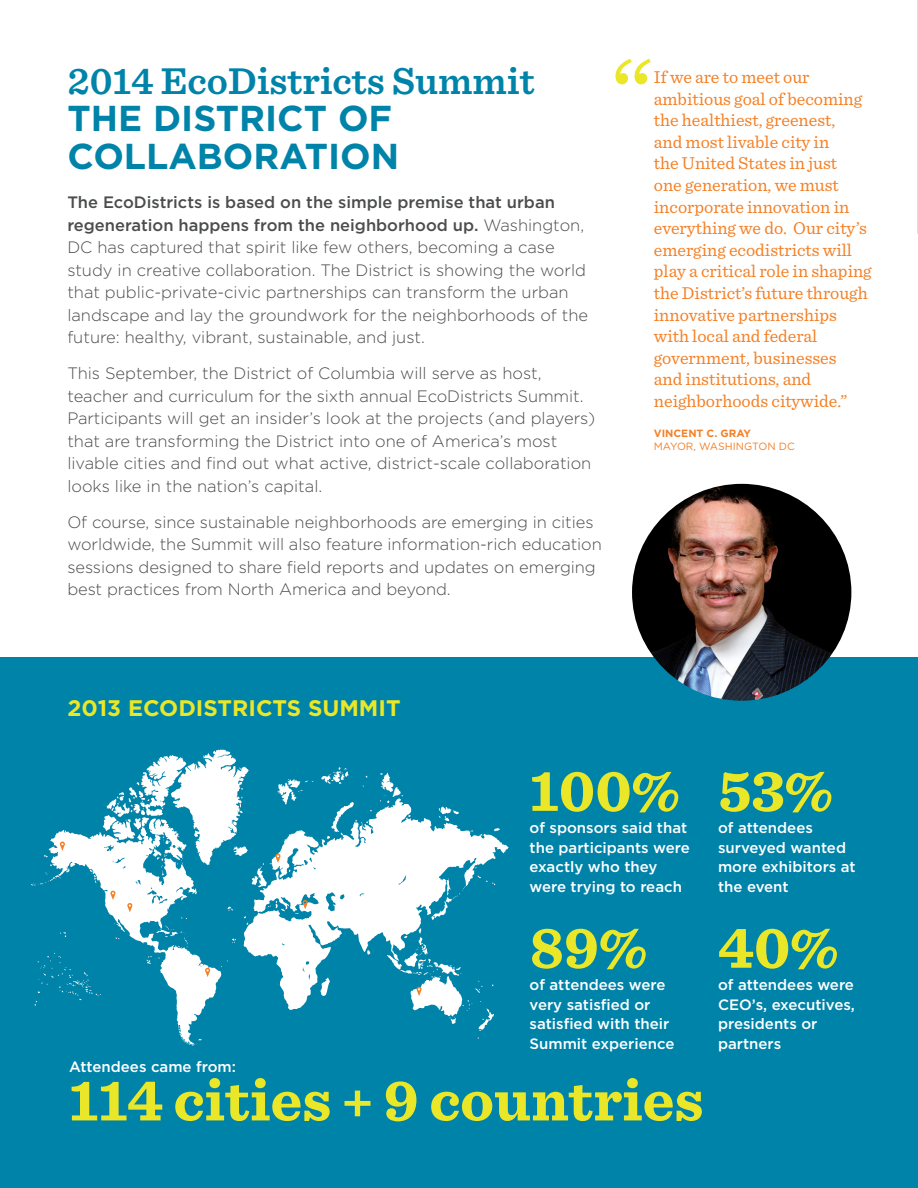
<style>
.page{position:relative;width:918px;height:1188px;background:#fff}
.page>*{position:absolute;margin:0;border:0;box-sizing:border-box;transform-origin:0 0}
.t1{font:108px "Sentinel";color:#e9e727}
.body_copy{font:700 60px "Sentinel";color:#e9e727}
.body_header{font:600 39px "Sentinel";color:#0083a9}
.body_header-2{font:700 36px/37.5px "Gotham";color:#0083a9}
.body_copy-2{font:700 22.5px "Gotham";color:#e9e727}
.t2{font:18px/21.6px "Sentinel";color:#f48026}
.body_copy-3{font:300 16.5px/22.5px "Gotham";color:#4b4c4d}
.body_copy-4{font:500 15px/19.5px "Gotham";color:#fff}
.t3{font:10.5px/13.5px "Gotham";color:#f48026}
.s1{font-weight:500}
.s2{font-weight:700}
</style>
<div class="page">
<svg style="left:917px;top:0;width:1px;height:234px"></svg>
<div style="left:0;top:657px;width:918px;height:531px;background:#0083a9"></div>
<svg style="left:31px;top:749px;width:478px;height:297px"></svg>
<svg style="left:110px;top:891px;width:6px;height:9px"></svg>
<svg style="left:127px;top:903px;width:5px;height:9px"></svg>
<svg style="left:275px;top:854px;width:6px;height:9px"></svg>
<svg style="left:303px;top:900px;width:5px;height:9px"></svg>
<svg style="left:417px;top:987px;width:5px;height:9px"></svg>
<svg style="left:205px;top:968px;width:5px;height:9px"></svg>
<svg style="left:60px;top:842px;width:5px;height:9px"></svg>
<img style="left:632px;top:484px;width:219px;height:217px">
<p class="body_header" style="left:68px;top:51px;width:469px">2014 EcoDistricts Summit</p>
<p class="body_header-2" style="left:68px;top:99px;width:333px">THE DISTRICT OF<br>COLLABORATION</p>
<p class="body_copy-3" style="left:67px;top:191px;width:522px"><span class="s1">The EcoDistricts is based on the simple premise that urban regeneration happens from the neighborhood up.</span> Washington, DC has captured that spirit like few others, becoming a case study in creative collaboration. The District is showing the world that public-private-civic partnerships can transform the urban landscape and lay the groundwork for the neighborhoods of the future: healthy, vibrant, sustainable, and just.</p>
<p class="body_copy-3" style="left:67px;top:362px;width:529px">This September, the District of Columbia will serve as host, teacher and curriculum for the sixth annual EcoDistricts Summit.<br>Participants will get an insider’s look at the projects (and players) that are transforming the District into one of America’s most livable cities and find out what active, district-scale collaboration looks like in the nation’s capital.</p>
<p class="body_copy-3" style="left:67px;top:511px;width:536px">Of course, since sustainable neighborhoods are emerging in cities worldwide, the Summit will also feature information-rich education sessions designed to share field reports and updates on emerging best practices from North America and beyond.</p>
<p class="t1" style="left:610px;top:14px;width:44px">“</p>
<p class="t2" style="left:654px;top:65px;width:219px">If we are to meet our ambitious goal of becoming the healthiest, greenest,<br>and most livable city in<br>the United States in just<br>one generation, we must incorporate innovation in everything we do. Our city’s emerging ecodistricts will play a critical role in shaping the District’s future through innovative partnerships with local and federal government, businesses<br>and institutions, and neighborhoods citywide.”</p>
<p class="t3" style="left:654px;top:426px;width:142px"><span class="s2">VINCENT C. GRAY<br></span>MAYOR, WASHINGTON DC</p>
<p class="body_copy-2" style="left:68px;top:695px;width:335px">2013 ECODISTRICTS SUMMIT</p>
<p class="body_copy" style="left:530px;top:744px;width:152px">100%</p>
<p class="body_copy-4" style="left:530px;top:818px;width:162px">of sponsors said that the participants were exactly who they were trying to reach</p>
<p class="body_copy" style="left:530px;top:900px;width:119px">89%</p>
<p class="body_copy-4" style="left:530px;top:975px;width:147px">of attendees were very satisfied or satisfied with their<br>Summit experience</p>
<p class="body_copy-4" style="left:69px;top:1056px;width:169px">Attendees came from:</p>
<p class="body_copy" style="left:69px;top:1053px;width:636px">114 cities + 9 countries</p>
<p class="body_copy" style="left:718px;top:744px;width:116px">53%</p>
<p class="body_copy-4" style="left:718px;top:818px;width:139px">of attendees surveyed wanted more exhibitors at the event</p>
<p class="body_copy" style="left:718px;top:900px;width:122px">40%</p>
<p class="body_copy-4" style="left:718px;top:975px;width:138px">of attendees were<br>CEO’s, executives, presidents or partners</p>
</div>
